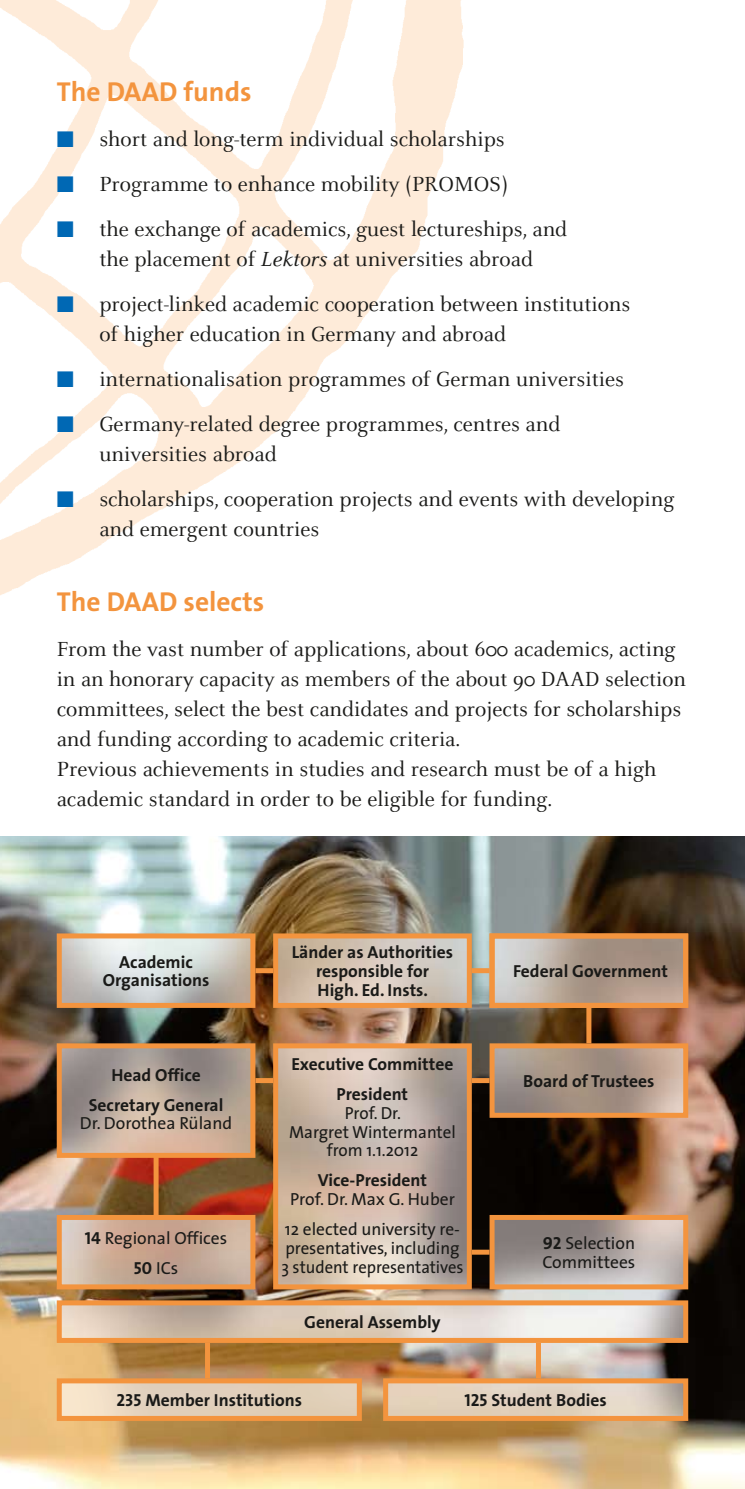
<style>
.page{position:relative;width:745px;height:1489px;background:#fff}
.page>*{position:absolute;margin:0;border:0;box-sizing:border-box;transform-origin:0 0}
.t1{font:700 27.5px "The Sans";color:#f3943e}
.t2{font:22.5px/30px "Celeste";color:#1a1a18}
.t3{font:700 17.5px/18.8px "The Sans";color:#1a1a18;text-align:center}
.t4{font:17.5px/18.8px "The Sans";color:#1a1a18}
.s1{color:#0068b4}
.s2{font-style:italic}
.s3{font-family:"The Sans Bold Caps"}
.s4{font-family:"The Sans Bold Caps";font-weight:400}
</style>
<div class="page">
<hr style="left:744px;top:836px;width:1px;height:652px;background:#bbd4f0">
<img style="left:0;top:0;width:464px;height:595px">
<img style="left:0;top:836px;width:744px;height:652px">
<div style="left:586px;top:1005px;width:5px;height:38px;background:#f3943e"></div>
<div style="left:205px;top:1342px;width:5px;height:36px;background:#f3943e"></div>
<div style="left:153px;top:1137px;width:5px;height:80px;background:#f3943e"></div>
<div style="left:535px;top:1342px;width:5px;height:36px;background:#f3943e"></div>
<div style="left:255px;top:968px;width:18px;height:5px;background:#f3943e"></div>
<div style="left:471px;top:968px;width:18px;height:5px;background:#f3943e"></div>
<div style="left:255px;top:1078px;width:18px;height:5px;background:#f3943e"></div>
<div style="left:471px;top:1078px;width:18px;height:5px;background:#f3943e"></div>
<div style="left:471px;top:1249px;width:18px;height:5px;background:#f3943e"></div>
<img style="left:279px;top:1049px;width:186px;height:234px">
<div style="left:273px;top:1043px;width:198px;height:246px;border:5px solid #f3943e"></div>
<img style="left:495px;top:1049px;width:186px;height:62px">
<div style="left:489px;top:1043px;width:198px;height:74px;border:5px solid #f3943e"></div>
<img style="left:63px;top:1306px;width:618px;height:30px">
<div style="left:57px;top:1300px;width:630px;height:42px;border:5px solid #f3943e"></div>
<img style="left:389px;top:1384px;width:292px;height:30px">
<div style="left:383px;top:1378px;width:304px;height:42px;border:5px solid #f3943e"></div>
<img style="left:63px;top:1384px;width:292px;height:30px">
<div style="left:57px;top:1378px;width:304px;height:42px;border:5px solid #f3943e"></div>
<img style="left:495px;top:939px;width:186px;height:62px">
<img style="left:279px;top:939px;width:186px;height:62px">
<div style="left:273px;top:933px;width:198px;height:74px;border:5px solid #f3943e"></div>
<img style="left:63px;top:939px;width:186px;height:62px">
<div style="left:57px;top:933px;width:198px;height:74px;border:5px solid #f3943e"></div>
<img style="left:495px;top:1220px;width:186px;height:63px">
<div style="left:489px;top:1214px;width:198px;height:75px;border:5px solid #f3943e"></div>
<img style="left:63px;top:1220px;width:186px;height:63px">
<div style="left:57px;top:1214px;width:198px;height:75px;border:5px solid #f3943e"></div>
<div style="left:489px;top:933px;width:198px;height:74px;border:5px solid #f3943e"></div>
<img style="left:63px;top:1049px;width:186px;height:102px">
<div style="left:57px;top:1043px;width:198px;height:114px;border:5px solid #f3943e"></div>
<p class="t1" style="left:57px;top:68px;width:196px">The DAAD funds</p>
<p class="t2" style="left:57px;top:125px;width:449px"><span class="s1">■</span> short and long-term individual scholarships</p>
<p class="t2" style="left:57px;top:170px;width:453px"><span class="s1">■</span> Programme to enhance mobility (PROMOS)</p>
<p class="t2" style="left:57px;top:215px;width:511px;text-align:center"><span class="s1">■</span> the exchange of academics, guest lectureships, and the placement of <span class="s2">Lektors</span> at universities abroad</p>
<p class="t2" style="left:99px;top:290px;width:532px;text-indent:-43px"><span class="s1">■</span> project-linked academic cooperation between institutions of higher education in Germany and abroad</p>
<p class="t2" style="left:57px;top:365px;width:568px"><span class="s1">■</span> internationalisation programmes of German universities</p>
<p class="t2" style="left:99px;top:410px;width:462px;text-indent:-43px"><span class="s1">■</span> Germany-related degree programmes, centres and universities abroad</p>
<p class="t2" style="left:99px;top:485px;width:576px;text-indent:-43px"><span class="s1">■</span> scholarships, cooperation projects and events with developing and emergent countries</p>
<p class="t1" style="left:57px;top:578px;width:209px">The DAAD selects</p>
<p class="t2" style="left:57px;top:635px;width:630px">From the vast number of applications, about 600 academics, acting in an honorary capacity as members of the about 90 DAAD selection committees, select the best candidates and projects for scholarships and funding according to academic criteria.<br>Previous achievements in studies and research must be of a high academic standard in order to be eligible for funding.</p>
<p class="t3" style="left:103px;top:951px;width:108px">Academic<br>Organisations</p>
<p class="t3" style="left:89px;top:1059px;width:136px;line-height:30px">Head Office<br>Secretary General</p>
<p class="t4" style="left:80px;top:1113px;width:154px">Dr. Dorothea Rüland</p>
<p class="t4" style="left:85px;top:1221px;width:144px;line-height:30px;text-align:center"><span class="s3">14</span> Regional Offices<br><span class="s3">50</span> ICs</p>
<p class="t3" style="left:291px;top:942px;width:163px">Länder as Authorities responsible for<br>High. Ed. I nsts.</p>
<p class="t3" style="left:291px;top:1048px;width:163px;line-height:30px">Executive Committee<br>President</p>
<p class="t4" style="left:289px;top:1102px;width:168px;text-align:center">Prof. Dr.<br>Margret Wintermantel from 1.1.2012</p>
<p class="t3" style="left:317px;top:1170px;width:111px">Vice-President</p>
<p class="t4" style="left:285px;top:1183px;width:173px;line-height:30px">Prof. Dr. Max G. Huber<br>12 elected university re--</p>
<p class="t4" style="left:281px;top:1237px;width:184px">presentatives, including<br>3 student representatives</p>
<p class="t3" style="left:304px;top:1312px;width:138px">General Assembly</p>
<p class="t3" style="left:512px;top:961px;width:156px">Federal Government</p>
<p class="t3" style="left:523px;top:1071px;width:133px">Board of Trustees</p>
<p class="t4" style="left:542px;top:1233px;width:94px"><span class="s3">92</span> Selection<br>Committees</p>
<p class="t3" style="left:116px;top:1389px;width:187px"><span class="s4">235</span> Member I nstitutions</p>
<p class="t3" style="left:464px;top:1389px;width:144px"><span class="s4">125</span> Student Bodies</p>
</div>
